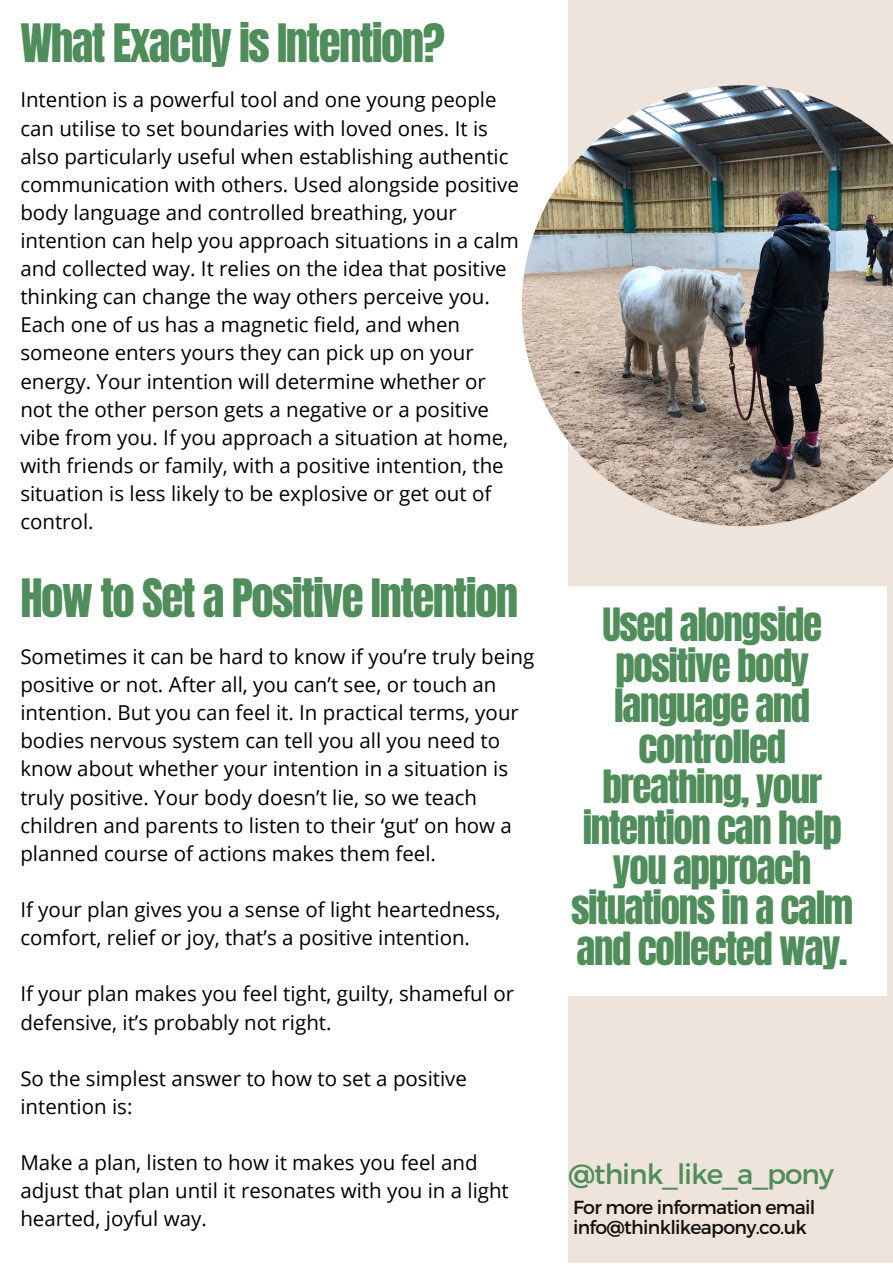
<style>
.page{position:relative;width:893px;height:1264px;background:#fff}
.page>*{position:absolute;margin:0;border:0;box-sizing:border-box;transform-origin:0 0}
.t1{font:45px "Anton";letter-spacing:-.035em;color:#4f8d5a}
.t2{font:39px/40.5px "Anton";letter-spacing:-.035em;color:#4f8d5a;text-align:center}
.t3{font:27.9px "Montserrat";letter-spacing:-.035em;color:#4f8d5a}
.t4{font:20.55px/28px "Open Sans";color:#000}
.t5{font:18.9px/19px "Montserrat";letter-spacing:-.035em;color:#111}
</style>
<div class="page">
<div style="left:568px;top:0;width:324px;height:1262px;background:#efe4db"></div>
<div style="left:541px;top:586px;width:345px;height:410px;background:#fff"></div>
<img style="left:521px;top:85px;width:371px;height:441px">
<p class="t1" style="left:20px;top:10px;width:426px">What Exactly is Intention?</p>
<p class="t4" style="left:20px;top:85px;width:500px">Intention is a powerful tool and one young people can utilise to set boundaries with loved ones. It is also particularly useful when establishing authentic communication with others. Used alongside positive body language and controlled breathing, your intention can help you approach situations in a calm and collected way. It relies on the idea that positive thinking can change the way others perceive you.<br>Each one of us has a magnetic field, and when someone enters yours they can pick up on your energy. Your intention will determine whether or not the other person gets a negative or a positive vibe from you. If you approach a situation at home, with friends or family, with a positive intention, the situation is less likely to be explosive or get out of control.</p>
<p class="t1" style="left:20px;top:566px;width:499px">How to Set a Positive Intention</p>
<p class="t4" style="left:20px;top:642px;width:515px">Sometimes it can be hard to know if you’re truly being positive or not. After all, you can’t see, or touch an intention. But you can feel it. In practical terms, your bodies nervous system can tell you all you need to know about whether your intention in a situation is truly positive. Your body doesn’t lie, so we teach children and parents to listen to their ‘gut’ on how a planned course of actions makes them feel.</p>
<p class="t4" style="left:20px;top:895px;width:481px">If your plan gives you a sense of light heartedness, comfort, relief or joy, that’s a positive intention.</p>
<p class="t4" style="left:20px;top:979px;width:495px">If your plan makes you feel tight, guilty, shameful or defensive, it’s probably not right.</p>
<p class="t4" style="left:20px;top:1063px;width:448px">So the simplest answer to how to set a positive intention is:</p>
<p class="t2" style="left:571px;top:605px;width:284px">Used alongside positive body language and controlled breathing, your intention can help you approach situations in a calm and collected way.</p>
<p class="t4" style="left:20px;top:1147px;width:490px">Make a plan, listen to how it makes you feel and adjust that plan until it resonates with you in a light hearted, joyful way.</p>
<p class="t3" style="left:568px;top:1156px;width:267px">@think_like_a_pony</p>
<p class="t5" style="left:573px;top:1197px;width:244px">For more information email info@thinklikeapony.co.uk</p>
</div>
